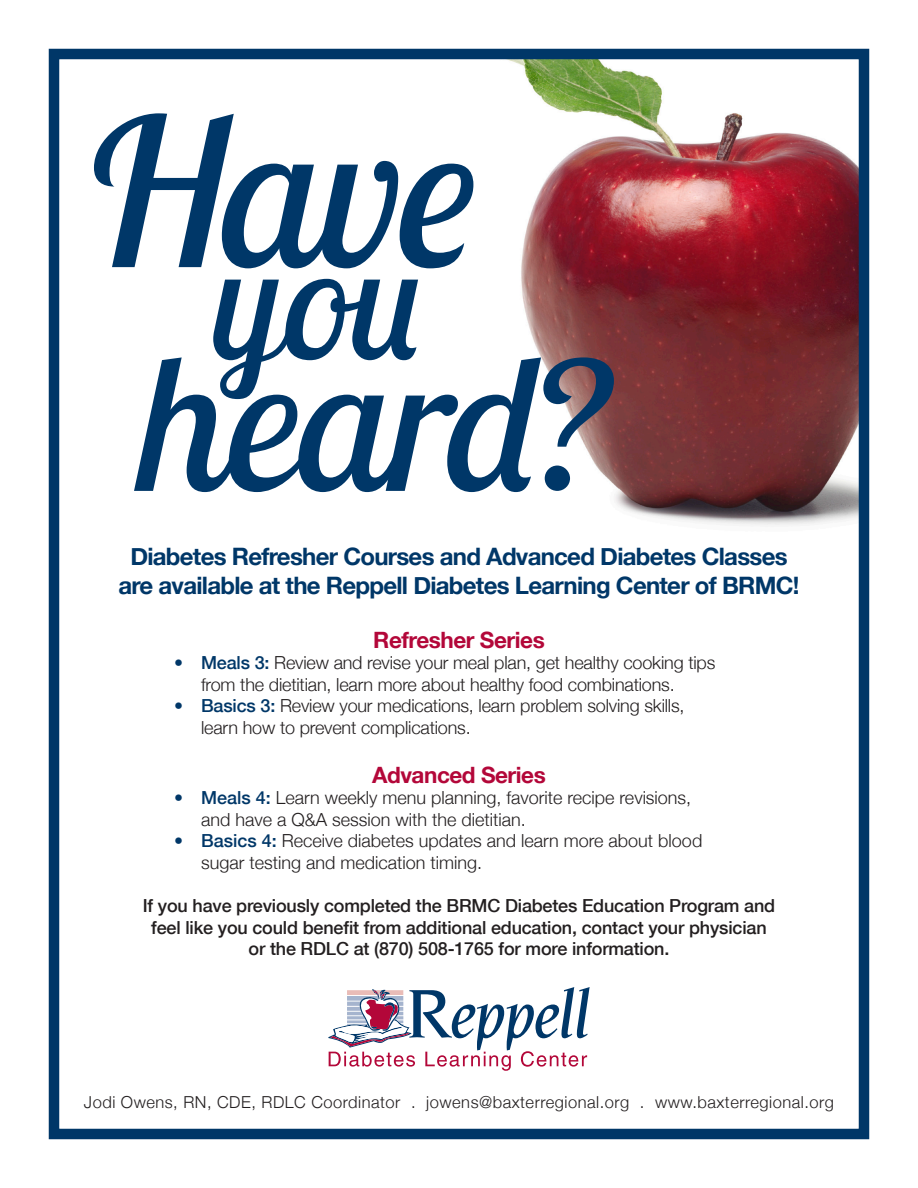
<style>
.page{position:relative;width:918px;height:1188px;background:#fff}
.page>*{position:absolute;margin:0;border:0;box-sizing:border-box;transform-origin:0 0}
.t1{font:italic 205.05px "Lobster Two";color:#003768}
.t2{font:italic 190.65px "Lobster Two";letter-spacing:-.01em;color:#003768}
.t3{font:italic 159.3px "Lobster Two";color:#003768}
.t4{font:700 24px "Helvetica Neue";letter-spacing:-.03em;color:#003768}
.t5{font:700 22.5px "Helvetica Neue";letter-spacing:-.02em;color:#b30739}
.t6{font:300 18px/21.6px "Helvetica Neue";letter-spacing:-.01em;color:#231f20}
.t7{font:500 18px/21.6px "Helvetica Neue";letter-spacing:-.01em;color:#231f20;text-align:center}
.t8{font:300 16.5px "Helvetica Neue";letter-spacing:.03em;color:#231f20}
.s1{font-weight:500;color:#003768}
</style>
<div class="page">
<img style="left:509px;top:60px;width:349px;height:465px">
<div style="left:49px;top:49px;width:820px;height:1090px;border:10px solid #003768"></div>
<svg style="left:328px;top:987px;width:262px;height:84px"></svg>
<p class="t1" style="left:82px;top:62px;width:397px">Have</p>
<p class="t3" style="left:212px;top:200px;width:215px">you</p>
<p class="t2" style="left:138px;top:300px;width:472px">heard?</p>
<p class="t4" style="left:130px;top:541px;width:659px">Diabetes Refresher Courses and Advanced Diabetes Classes</p>
<p class="t4" style="left:118px;top:570px;width:683px">are available at the Reppell Diabetes Learning Center of BRMC!</p>
<p class="t5" style="left:373px;top:626px;width:173px">Refresher Series</p>
<p class="t6" style="left:201px;top:652px;width:516px;text-indent:-27px"><span class="s1">• Meals 3:</span> Review and revise your meal plan, get healthy cooking tips from the dietitian, learn more about healthy food combinations.</p>
<p class="t6" style="left:201px;top:695px;width:485px;text-indent:-27px"><span class="s1">• Basics 3:</span> Review your medications, learn problem solving skills, learn how to prevent complications.</p>
<p class="t5" style="left:372px;top:761px;width:175px">Advanced Series</p>
<p class="t6" style="left:201px;top:787px;width:492px;text-indent:-27px"><span class="s1">• Meals 4:</span> Learn weekly menu planning, favorite recipe revisions, and have a Q&amp;A session with the dietitian.</p>
<p class="t6" style="left:201px;top:830px;width:503px;text-indent:-27px"><span class="s1">• Basics 4:</span> Receive diabetes updates and learn more about blood sugar testing and medication timing.</p>
<p class="t7" style="left:143px;top:895px;width:634px">If you have previously completed the BRMC Diabetes Education Program and feel like you could benefit from additional education, contact your physician or the RDLC at (870) 508-1765 for more information.</p>
<p class="t8" style="left:84px;top:1092px;width:752px">Jodi Owens, RN, CDE, RDLC Coordinator . jowens@baxterregional.org . www.baxterregional.org</p>
</div>
